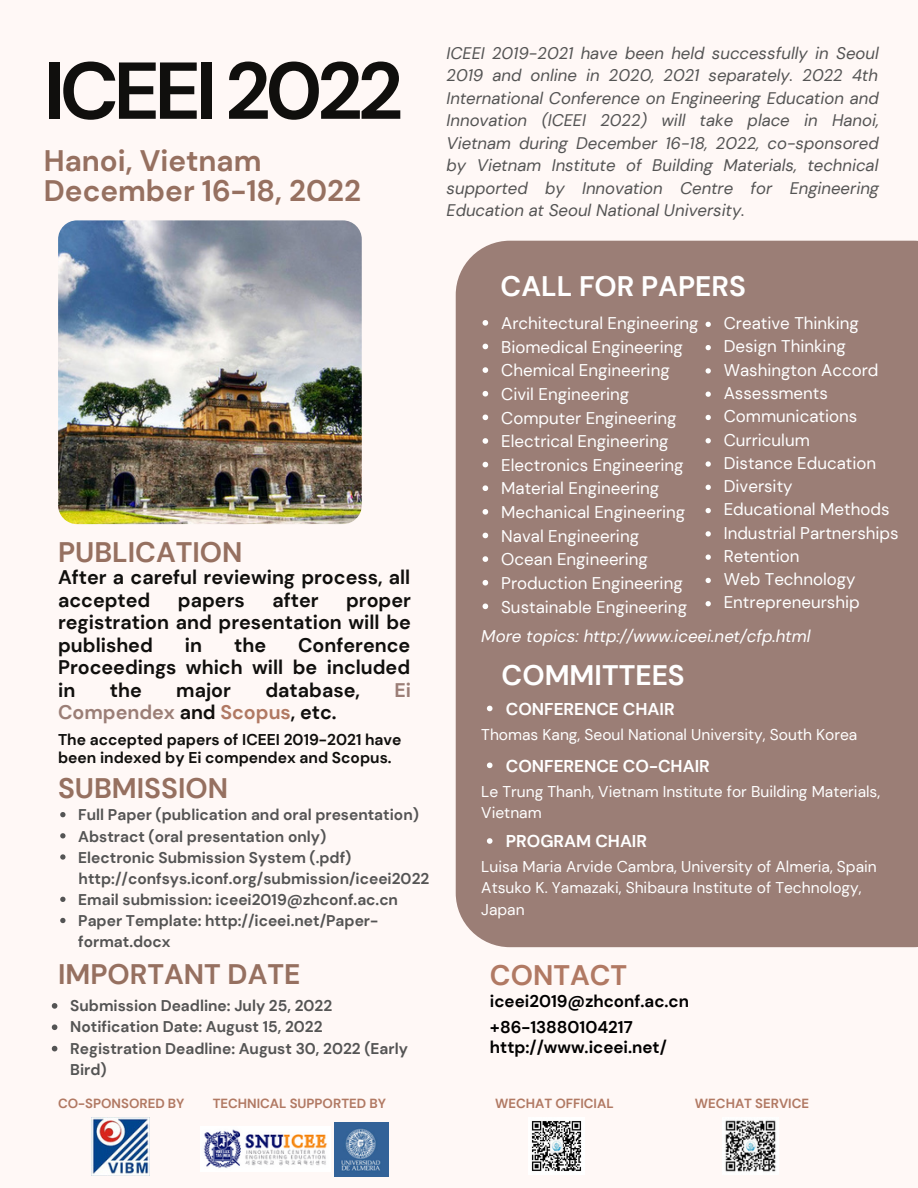
<style>
.page{position:relative;width:918px;height:1188px;background:#fff8f6}
.page>*{position:absolute;margin:0;border:0;box-sizing:border-box;transform-origin:0 0}
.t1{font:700 80.4px "DM Sans";letter-spacing:-.07em;color:#100f0d}
.t2{font:700 29.7px/29.7px "DM Sans";color:#967060}
.t3{font:700 28.2px "DM Sans";color:#967060}
.t4{font:700 28.2px "DM Sans";color:#fff}
.t5{font:700 28.2px "DM Sans";color:#b17963}
.t6{font:700 19.65px/22.5px "DM Sans";color:#100f0d;text-align:justify}
.t7{font:700 19.65px "DM Sans";color:#9b7e76}
.t8{font:700 17.1px "DM Sans";color:#fff}
.t9{font:16.95px "DM Sans";color:#fff}
.t10{font:700 16.95px "DM Sans";color:#000}
.t11{font:italic 16.95px "DM Sans";color:#fff}
.t12{font:italic 16.8px/22.5px "DM Sans";color:#545454;text-align:justify}
.t13{font:15.6px/21.3px "DM Sans";color:#fff}
.t14{font:700 15.6px/18px "DM Sans";color:#100f0d}
.t15{font:700 15.45px/21.1px "DM Sans";color:#545454}
.t16{font:700 13.2px "DM Sans";color:#b17963}
.s1{color:#100f0d}
.s2{color:#b17963}
</style>
<div class="page">
<div style="left:456px;top:241px;width:462px;height:706px;background:#9b7e76"></div>
<img style="left:58px;top:220px;width:304px;height:304px;border-radius:19px">
<img style="left:92px;top:1118px;width:57px;height:56px">
<img style="left:203px;top:1129px;width:124px;height:40px">
<img style="left:335px;top:1122px;width:54px;height:54px">
<img style="left:531px;top:1121px;width:51px;height:50px">
<img style="left:725px;top:1120px;width:51px;height:52px">
<svg style="left:60px;top:812px;width:6px;height:5px"></svg>
<svg style="left:60px;top:833px;width:6px;height:5px"></svg>
<svg style="left:60px;top:854px;width:6px;height:6px"></svg>
<svg style="left:60px;top:897px;width:6px;height:5px"></svg>
<svg style="left:60px;top:918px;width:6px;height:5px"></svg>
<svg style="left:487px;top:706px;width:6px;height:5px"></svg>
<svg style="left:483px;top:320px;width:5px;height:6px"></svg>
<svg style="left:483px;top:344px;width:5px;height:5px"></svg>
<svg style="left:483px;top:367px;width:5px;height:6px"></svg>
<svg style="left:483px;top:391px;width:5px;height:6px"></svg>
<svg style="left:483px;top:415px;width:5px;height:5px"></svg>
<svg style="left:483px;top:438px;width:5px;height:6px"></svg>
<svg style="left:483px;top:462px;width:5px;height:5px"></svg>
<svg style="left:483px;top:485px;width:5px;height:6px"></svg>
<svg style="left:483px;top:509px;width:5px;height:6px"></svg>
<svg style="left:483px;top:533px;width:5px;height:5px"></svg>
<svg style="left:483px;top:556px;width:5px;height:6px"></svg>
<svg style="left:483px;top:580px;width:5px;height:6px"></svg>
<svg style="left:483px;top:604px;width:5px;height:5px"></svg>
<svg style="left:52px;top:1003px;width:5px;height:6px"></svg>
<svg style="left:52px;top:1024px;width:5px;height:6px"></svg>
<svg style="left:52px;top:1046px;width:5px;height:5px"></svg>
<svg style="left:706px;top:322px;width:5px;height:5px"></svg>
<svg style="left:706px;top:345px;width:5px;height:5px"></svg>
<svg style="left:706px;top:368px;width:5px;height:6px"></svg>
<svg style="left:706px;top:392px;width:5px;height:5px"></svg>
<svg style="left:706px;top:415px;width:5px;height:5px"></svg>
<svg style="left:706px;top:438px;width:5px;height:5px"></svg>
<svg style="left:706px;top:461px;width:5px;height:6px"></svg>
<svg style="left:706px;top:485px;width:5px;height:5px"></svg>
<svg style="left:706px;top:508px;width:5px;height:5px"></svg>
<svg style="left:706px;top:531px;width:5px;height:6px"></svg>
<svg style="left:706px;top:555px;width:5px;height:5px"></svg>
<svg style="left:706px;top:578px;width:5px;height:5px"></svg>
<svg style="left:706px;top:601px;width:5px;height:5px"></svg>
<svg style="left:487px;top:763px;width:6px;height:5px"></svg>
<svg style="left:487px;top:838px;width:6px;height:6px"></svg>
<p class="t1" style="left:44px;top:39px;width:361px">ICEEI 2022</p>
<p class="t2" style="left:44px;top:146px;width:319px">Hanoi, Vietnam<br>December 16-18, 2022</p>
<p class="t12" style="left:447px;top:42px;width:434px">ICEEI 2019-2021 have been held successfully in Seoul 2019 and online in 2020, 2021 separately. 2022 4th International Conference on Engineering Education and Innovation (ICEEI 2022) will take place in Hanoi, Vietnam during December 16-18, 2022, co-sponsored by Vietnam Institute of Building Materials, technical supported by Innovation Centre for Engineering Education at Seoul National University.</p>
<p class="t4" style="left:501px;top:268px;width:247px">CALL FOR PAPERS</p>
<p class="t9" style="left:501px;top:312px;width:199px">Architectural Engineering</p>
<p class="t9" style="left:501px;top:336px;width:183px">Biomedical Engineering</p>
<p class="t9" style="left:501px;top:359px;width:170px">Chemical Engineering</p>
<p class="t9" style="left:501px;top:383px;width:130px">Civil Engineering</p>
<p class="t9" style="left:501px;top:407px;width:177px">Computer Engineering</p>
<p class="t9" style="left:501px;top:430px;width:169px">Electrical Engineering</p>
<p class="t9" style="left:501px;top:454px;width:184px">Electronics Engineering</p>
<p class="t9" style="left:501px;top:478px;width:160px">Material Engineering</p>
<p class="t9" style="left:501px;top:501px;width:186px">Mechanical Engineering</p>
<p class="t9" style="left:501px;top:525px;width:139px">Naval Engineering</p>
<p class="t9" style="left:501px;top:548px;width:148px">Ocean Engineering</p>
<p class="t9" style="left:501px;top:572px;width:183px">Production Engineering</p>
<p class="t9" style="left:501px;top:596px;width:187px">Sustainable Engineering</p>
<p class="t9" style="left:724px;top:312px;width:137px">Creative Thinking</p>
<p class="t9" style="left:724px;top:336px;width:123px">Design Thinking</p>
<p class="t9" style="left:724px;top:359px;width:156px">Washington Accord</p>
<p class="t9" style="left:724px;top:382px;width:106px">Assessments</p>
<p class="t9" style="left:724px;top:405px;width:135px">Communications</p>
<p class="t9" style="left:724px;top:429px;width:88px">Curriculum</p>
<p class="t9" style="left:724px;top:452px;width:154px">Distance Education</p>
<p class="t9" style="left:724px;top:475px;width:70px">Diversity</p>
<p class="t9" style="left:724px;top:499px;width:167px">Educational Methods</p>
<p class="t9" style="left:724px;top:522px;width:176px">Industrial Partnerships</p>
<p class="t9" style="left:724px;top:545px;width:77px">Retention</p>
<p class="t9" style="left:724px;top:568px;width:133px">Web Technology</p>
<p class="t9" style="left:724px;top:592px;width:137px">Entrepreneurship</p>
<p class="t11" style="left:481px;top:626px;width:331px">More topics: http://www.iceei.net/cfp.html</p>
<p class="t3" style="left:58px;top:534px;width:186px">PUBLICATION</p>
<p class="t6" style="left:58px;top:566px;width:354px">After a careful reviewing process, all accepted</p>
<p class="t6" style="left:178px;top:589px;width:68px">papers</p>
<p class="t6" style="left:272px;top:589px;width:48px">after</p>
<p class="t6" style="left:58px;top:589px;width:354px;text-indent:288px">proper registration and presentation will be published</p>
<p class="t6" style="left:58px;top:634px;width:354px;text-indent:240px">Conference Proceedings which will be included in</p>
<p class="t6" style="left:185px;top:634px;width:19px">in</p>
<p class="t6" style="left:234px;top:634px;width:33px">the</p>
<p class="t4" style="left:502px;top:657px;width:185px">COMMITTEES</p>
<p class="t6" style="left:110px;top:679px;width:33px">the</p>
<p class="t6" style="left:176px;top:679px;width:56px">major</p>
<p class="t6" style="left:265px;top:679px;width:96px">database,</p>
<p class="t7" style="left:394px;top:677px;width:18px">Ei</p>
<p class="t7" style="left:58px;top:700px;width:280px">Compendex <span class="s1">and</span> <span class="s2">Scopus</span><span class="s1">, etc.</span></p>
<p class="t8" style="left:506px;top:698px;width:170px">CONFERENCE CHAIR</p>
<p class="t14" style="left:58px;top:730px;width:345px">The accepted papers of ICEEI 2019-2021 have been indexed by Ei compendex and Scopus.</p>
<p class="t3" style="left:58px;top:770px;width:172px">SUBMISSION</p>
<p class="t15" style="left:78px;top:805px;width:342px">Full Paper (publication and oral presentation)</p>
<p class="t15" style="left:78px;top:826px;width:250px">Abstract (oral presentation only)</p>
<p class="t15" style="left:78px;top:847px;width:275px">Electronic Submission System (.pdf)</p>
<p class="t15" style="left:78px;top:889px;width:321px">Email submission: iceei2019@zhconf.ac.cn</p>
<p class="t15" style="left:78px;top:910px;width:302px">Paper Template: http://iceei.net/Paper&shy;format.docx</p>
<p class="t15" style="left:79px;top:868px;width:352px">http://confsys.iconf.org/submission/iceei2022</p>
<p class="t3" style="left:58px;top:956px;width:244px">IMPORTANT DATE</p>
<p class="t15" style="left:70px;top:995px;width:263px">Submission Deadline: July 25, 2022</p>
<p class="t15" style="left:70px;top:1016px;width:254px">Notification Date: August 15, 2022</p>
<p class="t15" style="left:70px;top:1038px;width:339px">Registration Deadline: August 30, 2022 (Early<br>Bird)</p>
<p class="t13" style="left:481px;top:724px;width:378px">Thomas Kang, Seoul National University, South Korea</p>
<p class="t8" style="left:506px;top:755px;width:205px">CONFERENCE CO-CHAIR</p>
<p class="t13" style="left:481px;top:781px;width:400px">Le Trung Thanh, Vietnam Institute for Building Materials,<br>Vietnam</p>
<p class="t8" style="left:506px;top:830px;width:143px">PROGRAM CHAIR</p>
<p class="t13" style="left:481px;top:856px;width:397px">Luisa Maria Arvide Cambra, University of Almeria, Spain</p>
<p class="t13" style="left:481px;top:877px;width:382px">Atsuko K. Yamazaki, Shibaura Institute of Technology,<br>Japan</p>
<p class="t5" style="left:490px;top:957px;width:139px">CONTACT</p>
<p class="t10" style="left:490px;top:990px;width:201px">iceei2019@zhconf.ac.cn</p>
<p class="t10" style="left:490px;top:1016px;width:144px">+86-13880104217</p>
<p class="t10" style="left:490px;top:1036px;width:178px">http://www.iceei.net/</p>
<p class="t16" style="left:58px;top:1095px;width:128px">CO-SPONSORED BY</p>
<p class="t16" style="left:213px;top:1095px;width:175px">TECHNICAL SUPPORTED BY</p>
<p class="t16" style="left:495px;top:1095px;width:120px">WECHAT OFFICIAL</p>
<p class="t16" style="left:695px;top:1095px;width:116px">WECHAT SERVICE</p>
</div>
